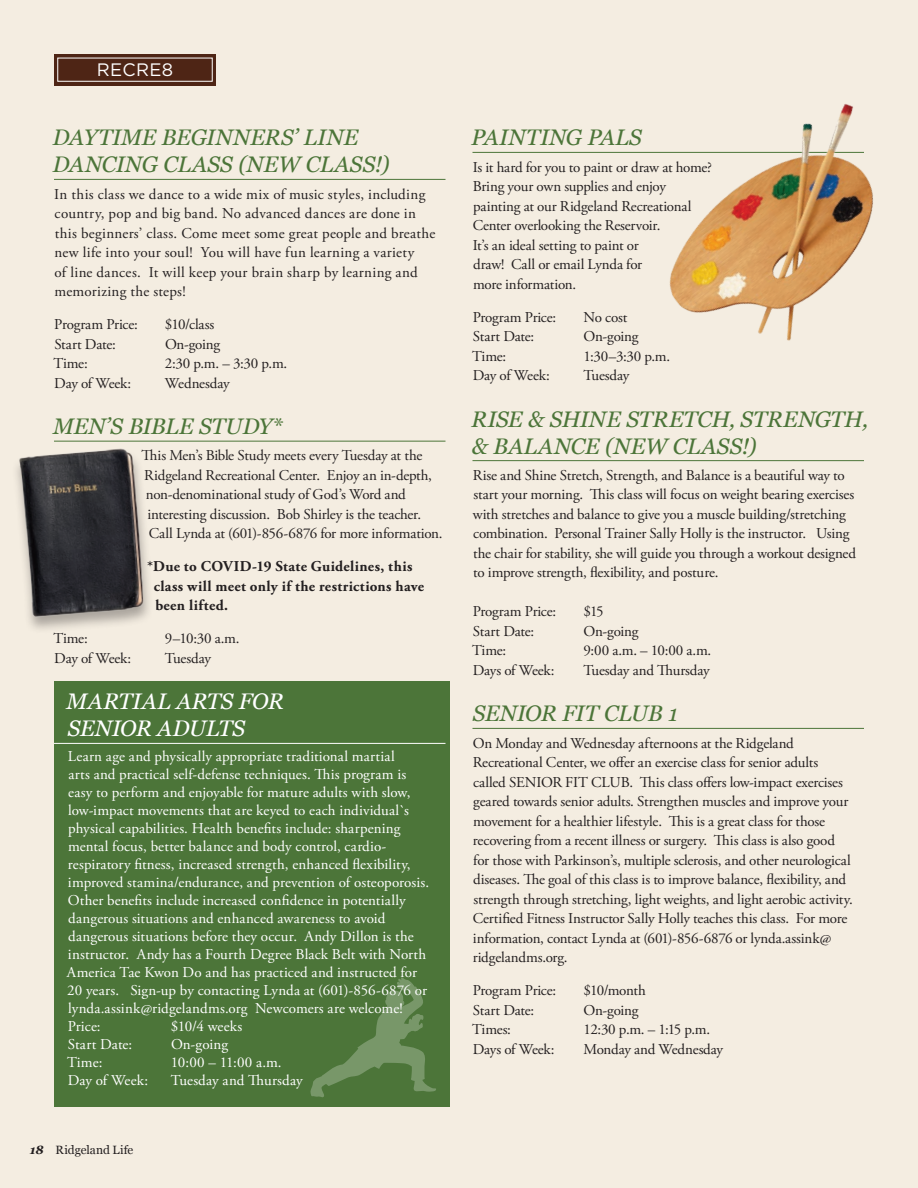
<style>
.page{position:relative;width:918px;height:1188px;background:#f4ede1}
.page>*{position:absolute;margin:0;border:0;box-sizing:border-box;transform-origin:0 0}
.RECRE8_EventTitle{font:italic 22.5px/27px "Georgia";color:#4c7539}
.RECRE8_EventTitle-2{font:italic 22.5px/27px "Georgia";color:#fff}
.t1{font:18px "Gotham";letter-spacing:.02em;color:#fff}
.Main_BodyText{font:15px/19.5px "Adobe Garamond Pro";letter-spacing:-.01em;color:#231f20}
.Main_BodyText-2{font:15px/18px "Adobe Garamond Pro";letter-spacing:.01em;color:#fff}
.Main_BodyText-3{font:15px/19.5px "Adobe Garamond Pro";letter-spacing:.02em;color:#231f20}
.Main_BodyText-4{font:700 15px/19.5px "Adobe Garamond Pro";letter-spacing:.025em;color:#231f20}
.t2{font:12px "Georgia";color:#231f20}
.s1{font-weight:700;font-style:italic}
</style>
<div class="page">
<div style="left:54px;top:54px;width:162px;height:31px;background:#4e2515"></div>
<div style="left:57px;top:58px;width:156px;height:24px;border:1px solid #fff"></div>
<div style="left:54px;top:681px;width:396px;height:426px;background:#4c7539"></div>
<hr style="left:54px;top:179px;width:392px;height:1px;background:#4c7539">
<hr style="left:54px;top:441px;width:392px;height:1px;background:#4c7539">
<hr style="left:54px;top:743px;width:392px;height:1px;background:#fff">
<hr style="left:472px;top:152px;width:392px;height:1px;background:#4c7539">
<hr style="left:472px;top:460px;width:392px;height:1px;background:#4c7539">
<hr style="left:472px;top:728px;width:392px;height:1px;background:#4c7539">
<svg style="left:310px;top:977px;width:126px;height:121px"></svg>
<img style="left:16px;top:440px;width:140px;height:187px">
<img style="left:606px;top:104px;width:267px;height:237px">
<p class="t1" style="left:97px;top:58px;width:78px">RECRE8</p>
<p class="RECRE8_EventTitle" style="left:53px;top:123px;width:338px">DAYTIME BEGINNERS’ LINE<br>DANCING CLASS (NEW CLASS!)</p>
<p class="Main_BodyText-3" style="left:54px;top:185px;width:383px">In this class we dance to a wide mix of music styles, including country, pop and big band. No advanced dances are done in this beginners’ class. Come meet some great people and breathe new life into your soul! You will have fun learning a variety<br>of line dances. It will keep your brain sharp by learning and memorizing the steps!</p>
<p class="Main_BodyText" style="left:54px;top:315px;width:85px">Program Price:</p>
<p class="Main_BodyText" style="left:165px;top:315px;width:51px">$10/class</p>
<p class="Main_BodyText" style="left:54px;top:335px;width:63px">Start Date:</p>
<p class="Main_BodyText" style="left:165px;top:335px;width:57px">On-going</p>
<p class="Main_BodyText" style="left:54px;top:354px;width:36px">Time:</p>
<p class="Main_BodyText" style="left:165px;top:354px;width:124px">2:30 p.m. – 3:30 p.m.</p>
<p class="Main_BodyText" style="left:54px;top:374px;width:79px">Day of Week:</p>
<p class="Main_BodyText" style="left:165px;top:374px;width:66px">Wednesday</p>
<p class="RECRE8_EventTitle" style="left:53px;top:412px;width:231px">MEN’S BIBLE STUDY*</p>
<p class="Main_BodyText" style="left:142px;top:446px;width:282px">This Men’s Bible Study meets every Tuesday at the</p>
<p class="Main_BodyText" style="left:144px;top:466px;width:289px">Ridgeland Recreational Center. Enjoy an in-depth,</p>
<p class="Main_BodyText" style="left:146px;top:485px;width:261px">non-denominational study of God’s Word and</p>
<p class="Main_BodyText" style="left:147px;top:505px;width:275px">interesting discussion. Bob Shirley is the teacher.</p>
<p class="Main_BodyText" style="left:149px;top:524px;width:295px">Call Lynda at (601)-856-6876 for more information.</p>
<p class="Main_BodyText-4" style="left:154px;top:557px;width:272px;text-indent:-7px">*Due to COVID-19 State Guidelines, this class will meet only if the restrictions have been lifted.</p>
<p class="Main_BodyText" style="left:54px;top:629px;width:36px">Time:</p>
<p class="Main_BodyText" style="left:165px;top:629px;width:76px">9–10:30 a.m.</p>
<p class="Main_BodyText" style="left:54px;top:649px;width:79px">Day of Week:</p>
<p class="Main_BodyText" style="left:165px;top:649px;width:48px">Tuesday</p>
<p class="RECRE8_EventTitle-2" style="left:67px;top:687px;width:219px">MARTIAL ARTS FOR<br>SENIOR ADULTS</p>
<p class="Main_BodyText-2" style="left:67px;top:748px;width:364px">Learn age and physically appropriate traditional martial<br>arts and practical self-defense techniques. This program is easy to perform and enjoyable for mature adults with slow, low-impact movements that are keyed to each individual`s physical capabilities. Health benefits include: sharpening mental focus, better balance and body control, cardio&shy;respiratory fitness, increased strength, enhanced flexibility, improved stamina/endurance, and prevention of osteoporosis.<br>Other benefits include increased confidence in potentially dangerous situations and enhanced awareness to avoid dangerous situations before they occur. Andy Dillon is the instructor. Andy has a Fourth Degree Black Belt with North America Tae Kwon Do and has practiced and instructed for 20 years. Sign-up by contacting Lynda at (601)-856-6876 or lynda.assink@ridgelandms.org Newcomers are welcome!</p>
<p class="Main_BodyText-2" style="left:68px;top:1018px;width:35px">Price:</p>
<p class="Main_BodyText-2" style="left:171px;top:1018px;width:73px">$10/4 weeks</p>
<p class="Main_BodyText-2" style="left:68px;top:1036px;width:66px">Start Date:</p>
<p class="Main_BodyText-2" style="left:171px;top:1036px;width:59px">On-going</p>
<p class="Main_BodyText-2" style="left:67px;top:1054px;width:37px">Time:</p>
<p class="Main_BodyText-2" style="left:171px;top:1054px;width:112px">10:00 – 11:00 a.m.</p>
<p class="Main_BodyText-2" style="left:68px;top:1072px;width:82px">Day of Week:</p>
<p class="Main_BodyText-2" style="left:171px;top:1072px;width:133px">Tuesday and Thursday</p>
<p class="t2" style="left:30px;top:1141px;width:105px"><span class="s1">18</span> Ridgeland Life</p>
<p class="RECRE8_EventTitle" style="left:472px;top:123px;width:172px">PAINTING PALS</p>
<p class="Main_BodyText" style="left:473px;top:158px;width:241px">Is it hard for you to paint or draw at home?<br>Bring your own supplies and enjoy painting at our Ridgeland Recreational<br>Center overlooking the Reservoir.<br>It’s an ideal setting to paint or<br>draw! Call or email Lynda for<br>more information.</p>
<p class="Main_BodyText" style="left:473px;top:308px;width:85px">Program Price:</p>
<p class="Main_BodyText" style="left:583px;top:308px;width:46px">No cost</p>
<p class="Main_BodyText" style="left:473px;top:327px;width:63px">Start Date:</p>
<p class="Main_BodyText" style="left:584px;top:327px;width:57px">On-going</p>
<p class="Main_BodyText" style="left:472px;top:347px;width:36px">Time:</p>
<p class="Main_BodyText" style="left:583px;top:347px;width:88px">1:30–3:30 p.m.</p>
<p class="Main_BodyText" style="left:473px;top:366px;width:79px">Day of Week:</p>
<p class="Main_BodyText" style="left:583px;top:366px;width:48px">Tuesday</p>
<p class="RECRE8_EventTitle" style="left:471px;top:404px;width:398px">RISE &amp; SHINE STRETCH, STRENGTH, &amp; BALANCE (NEW CLASS!)</p>
<p class="Main_BodyText" style="left:473px;top:466px;width:385px">Rise and Shine Stretch, Strength, and Balance is a beautiful way to start your morning. This class will focus on weight bearing exercises with stretches and balance to give you a muscle building/stretching combination. Personal Trainer Sally Holly is the instructor. Using the chair for stability, she will guide you through a workout designed to improve strength, flexibility, and posture.</p>
<p class="Main_BodyText" style="left:473px;top:602px;width:85px">Program Price:</p>
<p class="Main_BodyText" style="left:583px;top:602px;width:22px">$15</p>
<p class="Main_BodyText" style="left:473px;top:622px;width:63px">Start Date:</p>
<p class="Main_BodyText" style="left:584px;top:622px;width:57px">On-going</p>
<p class="Main_BodyText" style="left:472px;top:641px;width:36px">Time:</p>
<p class="Main_BodyText" style="left:583px;top:641px;width:129px">9:00 a.m. – 10:00 a.m.</p>
<p class="Main_BodyText" style="left:473px;top:661px;width:83px">Days of Week:</p>
<p class="Main_BodyText" style="left:583px;top:661px;width:128px">Tuesday and Thursday</p>
<p class="RECRE8_EventTitle" style="left:473px;top:699px;width:207px">SENIOR FIT CLUB 1</p>
<p class="Main_BodyText" style="left:473px;top:734px;width:382px">On Monday and Wednesday afternoons at the Ridgeland Recreational Center, we offer an exercise class for senior adults called SENIOR FIT CLUB. This class offers low-impact exercises geared towards senior adults. Strengthen muscles and improve your movement for a healthier lifestyle. This is a great class for those recovering from a recent illness or surgery. This class is also good for those with Parkinson’s, multiple sclerosis, and other neurological diseases. The goal of this class is to improve balance, flexibility, and strength through stretching, light weights, and light aerobic activity.<br>Certified Fitness Instructor Sally Holly teaches this class. For more information, contact Lynda at (601)-856-6876 or lynda.assink@ ridgelandms.org.</p>
<p class="Main_BodyText" style="left:473px;top:981px;width:85px">Program Price:</p>
<p class="Main_BodyText" style="left:583px;top:981px;width:64px">$10/month</p>
<p class="Main_BodyText" style="left:473px;top:1001px;width:63px">Start Date:</p>
<p class="Main_BodyText" style="left:584px;top:1001px;width:57px">On-going</p>
<p class="Main_BodyText" style="left:472px;top:1020px;width:40px">Times:</p>
<p class="Main_BodyText" style="left:583px;top:1020px;width:128px">12:30 p.m. – 1:15 p.m.</p>
<p class="Main_BodyText" style="left:473px;top:1040px;width:83px">Days of Week:</p>
<p class="Main_BodyText" style="left:583px;top:1040px;width:141px">Monday and Wednesday</p>
</div>
